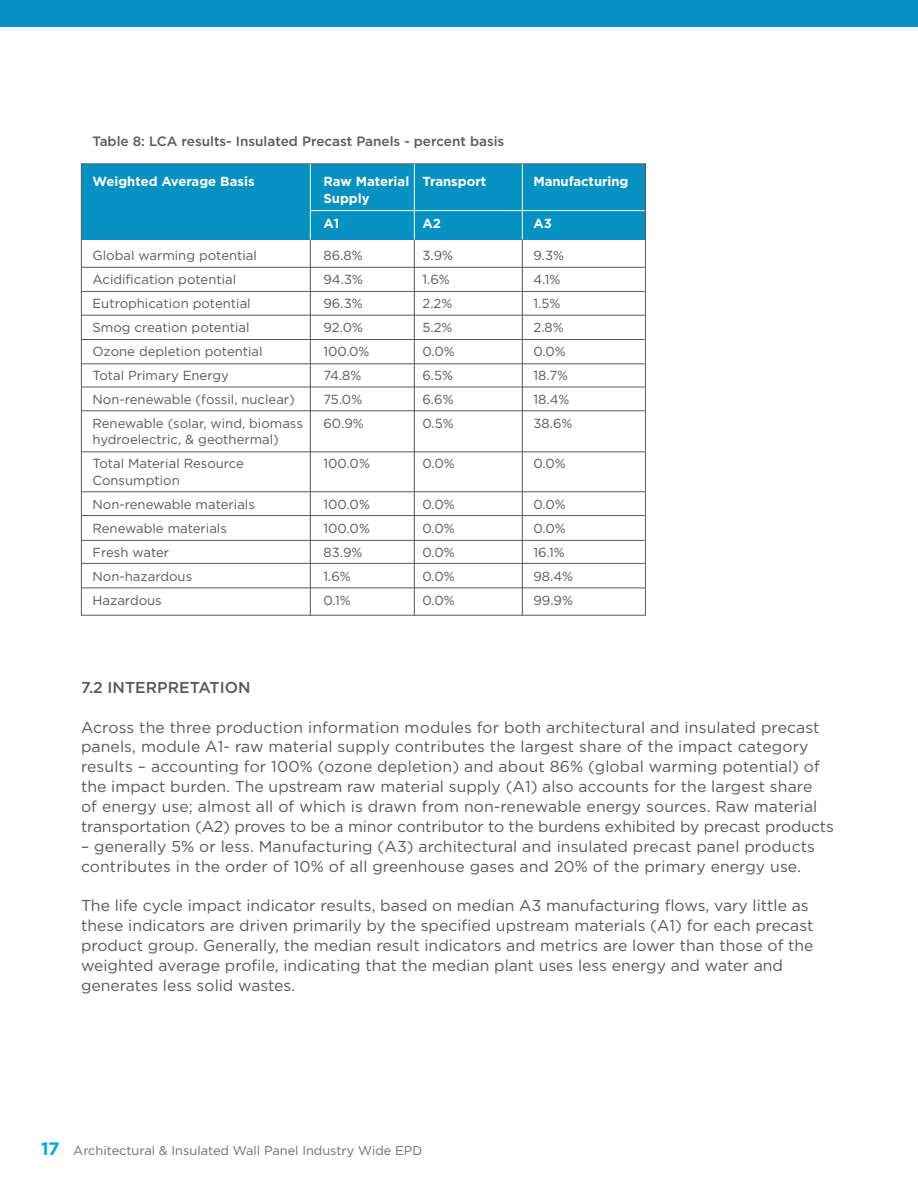
<style>
.page{position:relative;width:918px;height:1188px;background:#fff}
.page>*{position:absolute;margin:0;border:0;box-sizing:border-box;transform-origin:0 0}
.t1{font:15.75px/20px "Gotham Pro";color:#58595b}
.t2{font:500 15.75px "Gotham Pro";color:#58595b}
.t3{font:500 13.5px "Gotham Pro";color:#58595b}
.t4{font:13.2px/24px "Gotham Pro";color:#58595b}
.t5{font:700 13.2px/25.5px "Gotham Pro";color:#fff}
.t6{font:12.75px "Gotham Pro";color:#6d6e71}
.s1{font-weight:700;font-size:18px;color:#00abd6}
</style>
<div class="page">
<div style="left:82px;top:164px;width:564px;height:76px;background:#0592c3"></div>
<hr style="left:310px;top:239px;width:1px;height:377px;background:#58595b">
<hr style="left:414px;top:239px;width:1px;height:377px;background:#58595b">
<hr style="left:414px;top:164px;width:1px;height:76px;background:#fff">
<hr style="left:310px;top:164px;width:1px;height:76px;background:#fff">
<hr style="left:522px;top:164px;width:1px;height:76px;background:#fff">
<hr style="left:522px;top:239px;width:1px;height:377px;background:#58595b">
<hr style="left:310px;top:210px;width:335px;height:1px;background:#fff">
<div style="left:0;top:0;width:918px;height:27px;background:#0592c3"></div>
<hr style="left:81px;top:267px;width:564px;height:1px;background:#58595b">
<hr style="left:81px;top:291px;width:564px;height:1px;background:#58595b">
<hr style="left:81px;top:315px;width:564px;height:1px;background:#58595b">
<hr style="left:81px;top:339px;width:564px;height:1px;background:#58595b">
<hr style="left:81px;top:363px;width:564px;height:1px;background:#58595b">
<hr style="left:81px;top:387px;width:564px;height:1px;background:#58595b">
<hr style="left:81px;top:410px;width:564px;height:1px;background:#58595b">
<hr style="left:81px;top:451px;width:564px;height:1px;background:#58595b">
<hr style="left:81px;top:491px;width:564px;height:1px;background:#58595b">
<hr style="left:81px;top:515px;width:564px;height:1px;background:#58595b">
<hr style="left:81px;top:540px;width:564px;height:1px;background:#58595b">
<hr style="left:81px;top:563px;width:564px;height:1px;background:#58595b">
<hr style="left:81px;top:588px;width:564px;height:1px;background:#58595b">
<p class="t3" style="left:93px;top:134px;width:413px">Table 8: LCA results- Insulated Precast Panels - percent basis</p>
<p class="t5" style="left:93px;top:168px;width:164px">Weighted Average Basis</p>
<p class="t5" style="left:324px;top:168px;width:164px">Raw Material Transport</p>
<p class="t5" style="left:534px;top:168px;width:96px">Manufacturing</p>
<p class="t5" style="left:324px;top:185px;width:48px">Supply<br>A1</p>
<p class="t5" style="left:423px;top:210px;width:20px">A2</p>
<p class="t5" style="left:534px;top:210px;width:20px">A3</p>
<p class="t4" style="left:93px;top:243px;width:166px">Global warming potential</p>
<p class="t4" style="left:324px;top:243px;width:41px">86.8%</p>
<p class="t4" style="left:423px;top:243px;width:32px">3.9%</p>
<p class="t4" style="left:534px;top:243px;width:32px">9.3%</p>
<p class="t4" style="left:93px;top:267px;width:145px">Acidification potential</p>
<p class="t4" style="left:324px;top:267px;width:41px">94.3%</p>
<p class="t4" style="left:423px;top:267px;width:29px">1.6%</p>
<p class="t4" style="left:534px;top:267px;width:29px">4.1%</p>
<p class="t4" style="left:93px;top:291px;width:160px">Eutrophication potential</p>
<p class="t4" style="left:324px;top:291px;width:41px">96.3%</p>
<p class="t4" style="left:423px;top:291px;width:31px">2.2%</p>
<p class="t4" style="left:534px;top:291px;width:28px">1.5%</p>
<p class="t4" style="left:93px;top:315px;width:159px">Smog creation potential</p>
<p class="t4" style="left:324px;top:315px;width:41px">92.0%</p>
<p class="t4" style="left:423px;top:315px;width:32px">5.2%</p>
<p class="t4" style="left:534px;top:315px;width:32px">2.8%</p>
<p class="t4" style="left:93px;top:339px;width:172px">Ozone depletion potential</p>
<p class="t4" style="left:324px;top:339px;width:48px">100.0%</p>
<p class="t4" style="left:423px;top:339px;width:34px">0.0%</p>
<p class="t4" style="left:534px;top:339px;width:34px">0.0%</p>
<p class="t4" style="left:93px;top:363px;width:138px">Total Primary Energy</p>
<p class="t4" style="left:324px;top:363px;width:39px">74.8%</p>
<p class="t4" style="left:423px;top:363px;width:32px">6.5%</p>
<p class="t4" style="left:534px;top:363px;width:36px">18.7%</p>
<p class="t4" style="left:93px;top:387px;width:204px">Non-renewable (fossil, nuclear)</p>
<p class="t4" style="left:324px;top:387px;width:40px">75.0%</p>
<p class="t4" style="left:423px;top:387px;width:33px">6.6%</p>
<p class="t4" style="left:534px;top:387px;width:37px">18.4%</p>
<p class="t4" style="left:93px;top:411px;width:212px">Renewable (solar, wind, biomass</p>
<p class="t4" style="left:324px;top:411px;width:42px">60.9%</p>
<p class="t4" style="left:423px;top:411px;width:33px">0.5%</p>
<p class="t4" style="left:534px;top:411px;width:40px">38.6%</p>
<p class="t4" style="left:93px;top:427px;width:188px">hydroelectric, &amp; geothermal)<br>Total Material Resource</p>
<p class="t4" style="left:324px;top:451px;width:48px">100.0%</p>
<p class="t4" style="left:423px;top:451px;width:34px">0.0%</p>
<p class="t4" style="left:534px;top:451px;width:34px">0.0%</p>
<p class="t4" style="left:93px;top:468px;width:164px">Consumption<br>Non-renewable materials</p>
<p class="t4" style="left:324px;top:492px;width:48px">100.0%</p>
<p class="t4" style="left:423px;top:492px;width:34px">0.0%</p>
<p class="t4" style="left:534px;top:492px;width:34px">0.0%</p>
<p class="t4" style="left:93px;top:516px;width:136px">Renewable materials</p>
<p class="t4" style="left:324px;top:516px;width:48px">100.0%</p>
<p class="t4" style="left:423px;top:516px;width:34px">0.0%</p>
<p class="t4" style="left:534px;top:516px;width:34px">0.0%</p>
<p class="t4" style="left:93px;top:540px;width:78px">Fresh water</p>
<p class="t4" style="left:324px;top:540px;width:40px">83.9%</p>
<p class="t4" style="left:423px;top:540px;width:34px">0.0%</p>
<p class="t4" style="left:534px;top:540px;width:33px">16.1%</p>
<p class="t4" style="left:93px;top:564px;width:101px">Non-hazardous</p>
<p class="t4" style="left:324px;top:564px;width:29px">1.6%</p>
<p class="t4" style="left:423px;top:564px;width:34px">0.0%</p>
<p class="t4" style="left:534px;top:564px;width:41px">98.4%</p>
<p class="t4" style="left:93px;top:588px;width:71px">Hazardous</p>
<p class="t4" style="left:324px;top:588px;width:29px">0.1%</p>
<p class="t4" style="left:423px;top:588px;width:34px">0.0%</p>
<p class="t4" style="left:534px;top:588px;width:41px">99.9%</p>
<p class="t2" style="left:81px;top:678px;width:171px">7.2 INTERPRETATION</p>
<p class="t1" style="left:81px;top:717px;width:754px">Across the three production information modules for both architectural and insulated precast panels, module A1- raw material supply contributes the largest share of the impact category results – accounting for 100% (ozone depletion) and about 86% (global warming potential) of the impact burden. The upstream raw material supply (A1) also accounts for the largest share<br>of energy use; almost all of which is drawn from non-renewable energy sources. Raw material transportation (A2) proves to be a minor contributor to the burdens exhibited by precast products</p>
<p class="t1" style="left:81px;top:836px;width:736px">– generally 5% or less. Manufacturing (A3) architectural and insulated precast panel products contributes in the order of 10% of all greenhouse gases and 20% of the primary energy use.</p>
<p class="t1" style="left:81px;top:896px;width:734px">The life cycle impact indicator results, based on median A3 manufacturing flows, vary little as these indicators are driven primarily by the specified upstream materials (A1) for each precast product group. Generally, the median result indicators and metrics are lower than those of the weighted average profile, indicating that the median plant uses less energy and water and generates less solid wastes.</p>
<p class="t6" style="left:41px;top:1143px;width:383px"><span class="s1">17</span> Architectural &amp; Insulated Wall Panel Industry Wide EPD</p>
</div>
